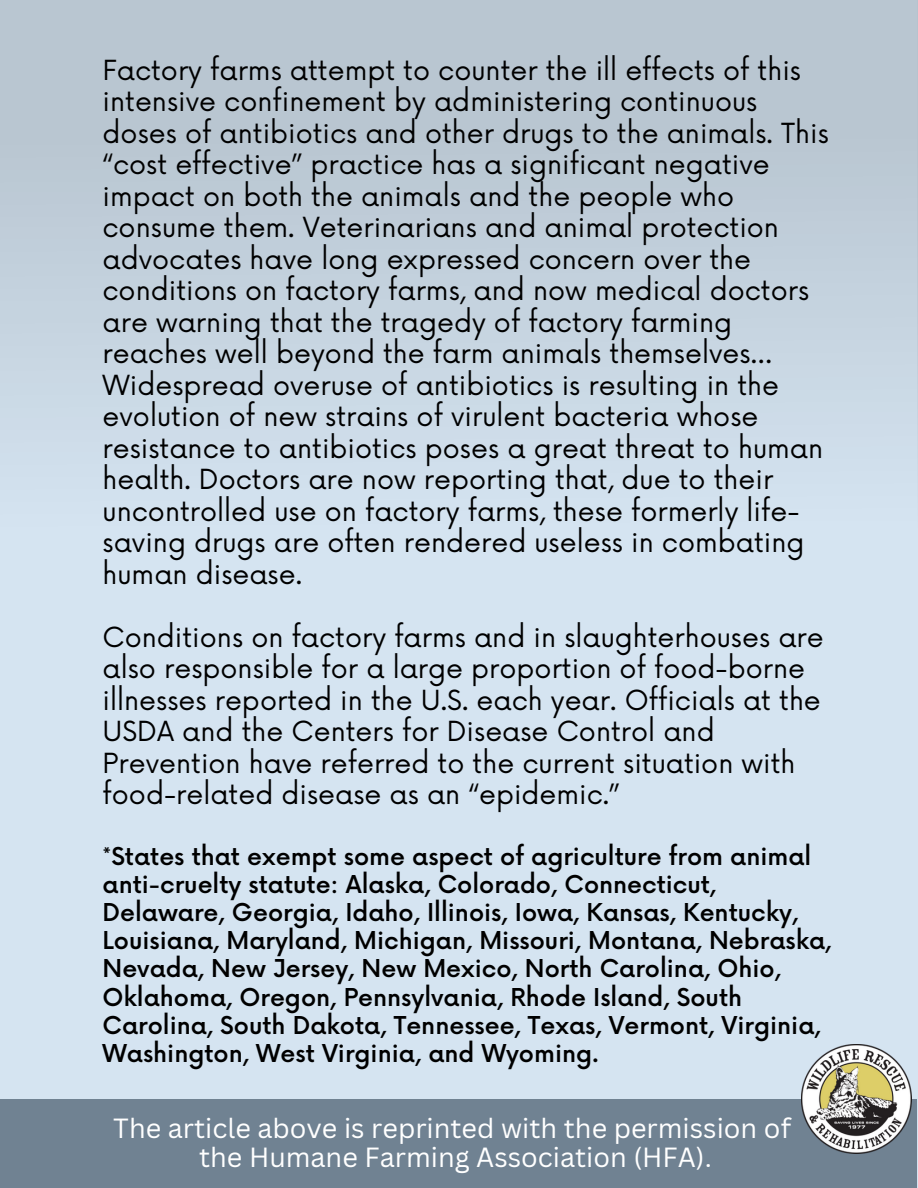
<style>
.page{position:relative;width:918px;height:1188px;background:#fff}
.page>*{position:absolute;margin:0;border:0;box-sizing:border-box;transform-origin:0 0}
.t1{font:27px/31.5px "Now";color:#000}
.t2{font:27px/29.2px "Canva Sans";color:#fff;text-align:center}
.t3{font:500 24px/28.2px "Now";color:#000}
</style>
<div class="page">
<div style="left:0;top:0;width:918px;height:1188px;background:linear-gradient(to bottom,#bcc9d4,#e0f0fe)"></div>
<div style="left:0;top:1099px;width:917px;height:89px;background:#708292"></div>
<img style="left:802px;top:1045px;width:109px;height:109px">
<p class="t1" style="left:103px;top:56px;width:728px">Factory farms attempt to counter the ill effects of this intensive confinement by administering continuous doses of antibiotics and other drugs to the animals. This “cost effective” practice has a significant negative impact on both the animals and the people who consume them. Veterinarians and animal protection advocates have long expressed concern over the conditions on factory farms, and now medical doctors are warning that the tragedy of factory farming reaches well beyond the farm animals themselves… Widespread overuse of antibiotics is resulting in the evolution of new strains of virulent bacteria whose resistance to antibiotics poses a great threat to human health. Doctors are now reporting that, due to their uncontrolled use on factory farms, these formerly life&shy;saving drugs are often rendered useless in combating human disease.</p>
<p class="t1" style="left:103px;top:623px;width:723px">Conditions on factory farms and in slaughterhouses are also responsible for a large proportion of food-borne illnesses reported in the U.S. each year. Officials at the USDA and the Centers for Disease Control and Prevention have referred to the current situation with food-related disease as an “epidemic.”</p>
<p class="t3" style="left:103px;top:844px;width:730px">*States that exempt some aspect of agriculture from animal anti-cruelty statute: Alaska, Colorado, Connecticut, Delaware, Georgia, Idaho, Illinois, Iowa, Kansas, Kentucky, Louisiana, Maryland, Michigan, Missouri, Montana, Nebraska, Nevada, New Jersey, New Mexico, North Carolina, Ohio, Oklahoma, Oregon, Pennsylvania, Rhode Island, South Carolina, South Dakota, Tennessee, Texas, Vermont, Virginia, Washington, West Virginia, and Wyoming.</p>
<p class="t2" style="left:113px;top:1113px;width:679px">The article above is reprinted with the permission of the Humane Farming Association (HFA).</p>
</div>
